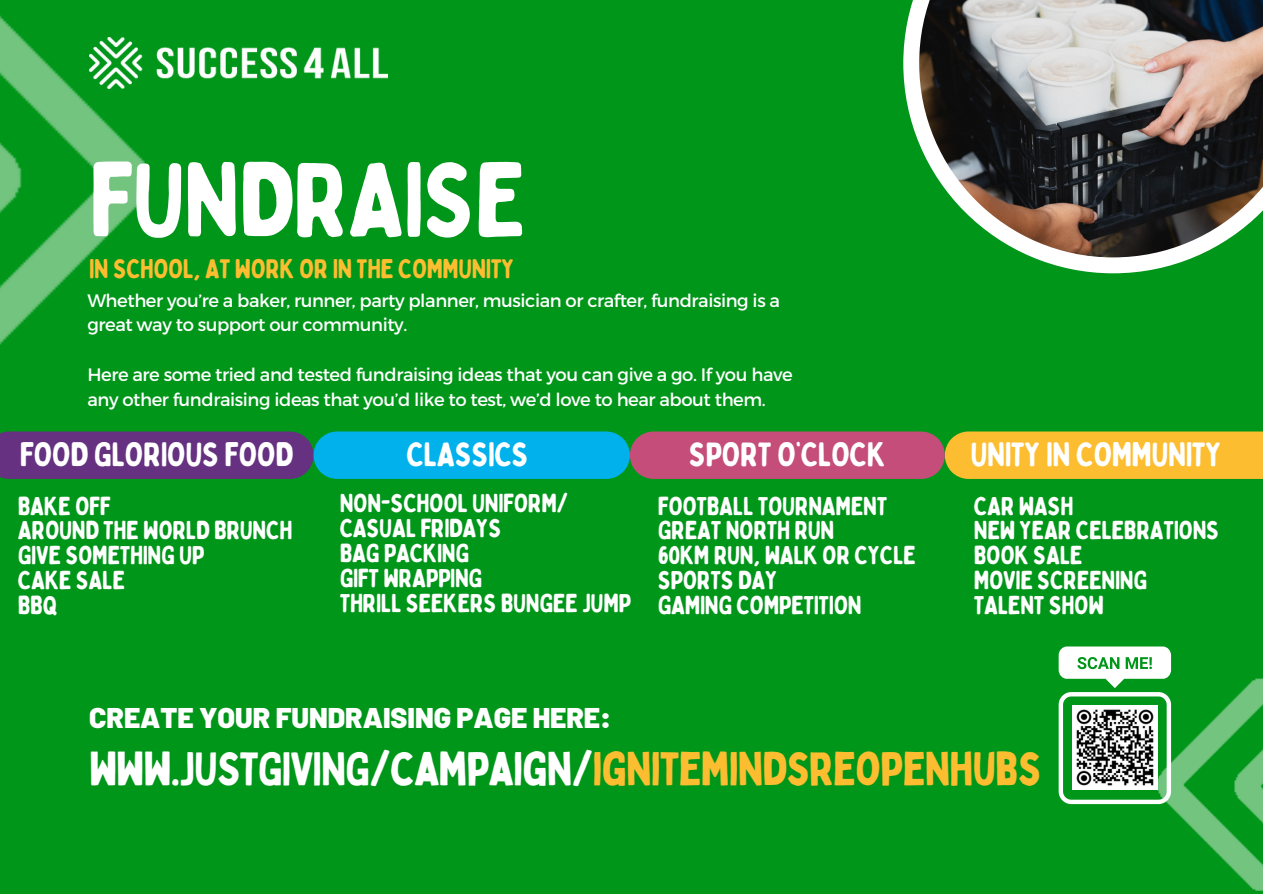
<style>
.page{position:relative;width:1263px;height:894px;background:#fff}
.page>*{position:absolute;margin:0;border:0;box-sizing:border-box;transform-origin:0 0}
.t1{font:105px "Bobby Jones Soft";letter-spacing:-.025em;color:#fff}
.t2{font:46.05px "Bobby Jones";letter-spacing:-.025em;color:#fff}
.t3{font:33.75px "Bobby Jones Soft";letter-spacing:-.025em;color:#fff}
.t4{font:900 28.5px "Barlow";color:#fff}
.t5{font:27px "Bobby Jones Soft";letter-spacing:-.025em;color:#fcbd30}
.t6{font:25.95px/24.8px "Bobby Jones Soft";letter-spacing:-.025em;color:#fff}
.t7{font:18px/24.8px "Montserrat";letter-spacing:-.025em;color:#fff}
.s1{color:#fcbd30}
</style>
<div class="page">
<div style="left:0;top:0;width:1263px;height:893px;background:#009619"></div>
<img style="left:1133px;top:664px;width:130px;height:227px">
<img style="left:0;top:15px;width:150px;height:330px">
<img style="left:89px;top:37px;width:298px;height:52px">
<svg style="left:903px;top:15px;width:261px;height:258px"></svg>
<svg style="left:909px;top:0;width:285px;height:267px"></svg>
<img style="left:919px;top:0;width:344px;height:257px">
<svg style="left:0;top:431px;width:1263px;height:48px;background:#857c80"></svg>
<svg style="left:1059px;top:646px;width:112px;height:157px"></svg>
<p class="t1" style="left:89px;top:134px;width:439px">FUNDRAISE</p>
<p class="t5" style="left:89px;top:251px;width:427px">IN SCHOOL, AT WORK OR IN THE COMMUNITY</p>
<p class="t7" style="left:87px;top:287px;width:694px">Whether you’re a baker, runner, party planner, musician or crafter, fundraising is a great way to support our community.</p>
<p class="t7" style="left:87px;top:361px;width:707px">Here are some tried and tested fundraising ideas that you can give a go. If you have any other fundraising ideas that you’d like to test, we’d love to hear about them.</p>
<p class="t3" style="left:20px;top:433px;width:275px">FOOD GLORIOUS FOOD</p>
<p class="t6" style="left:18px;top:493px;width:95px">BAKE OFF</p>
<p class="t6" style="left:18px;top:518px;width:276px">AROUND THE WORLD BRUNCH</p>
<p class="t6" style="left:18px;top:543px;width:188px">GIVE SOMETHING UP</p>
<p class="t6" style="left:18px;top:568px;width:109px">CAKE SALE</p>
<p class="t6" style="left:18px;top:592px;width:42px">BBQ</p>
<p class="t3" style="left:406px;top:433px;width:124px">CLASSICS</p>
<p class="t6" style="left:340px;top:491px;width:231px">NON-SCHOOL UNIFORM/<br>CASUAL FRIDAYS</p>
<p class="t6" style="left:340px;top:541px;width:131px">BAG PACKING</p>
<p class="t6" style="left:340px;top:565px;width:145px">GIFT WRAPPING</p>
<p class="t6" style="left:340px;top:590px;width:293px">THRILL SEEKERS BUNGEE JUMP</p>
<p class="t3" style="left:689px;top:433px;width:199px">SPORT O’CLOCK</p>
<p class="t6" style="left:658px;top:493px;width:231px">FOOTBALL TOURNAMENT</p>
<p class="t6" style="left:658px;top:518px;width:179px">GREAT NORTH RUN</p>
<p class="t6" style="left:658px;top:543px;width:260px">60KM RUN, WALK OR CYCLE</p>
<p class="t6" style="left:658px;top:568px;width:122px">SPORTS DAY</p>
<p class="t6" style="left:658px;top:592px;width:206px">GAMING COMPETITION</p>
<p class="t4" style="left:89px;top:699px;width:523px">CREATE YOUR FUNDRAISING PAGE HERE:</p>
<p class="t3" style="left:970px;top:433px;width:253px">UNITY IN COMMUNITY</p>
<p class="t6" style="left:974px;top:493px;width:101px">CAR WASH</p>
<p class="t6" style="left:974px;top:518px;width:247px">NEW YEAR CELEBRATIONS</p>
<p class="t6" style="left:974px;top:543px;width:110px">BOOK SALE</p>
<p class="t6" style="left:974px;top:568px;width:175px">MOVIE SCREENING</p>
<p class="t6" style="left:974px;top:592px;width:132px">TALENT SHOW</p>
<p class="t2" style="left:89px;top:739px;width:953px">WWW.JUSTGIVING/CAMPAIGN/<span class="s1">IGNITEMINDSREOPENHUBS</span></p>
</div>
